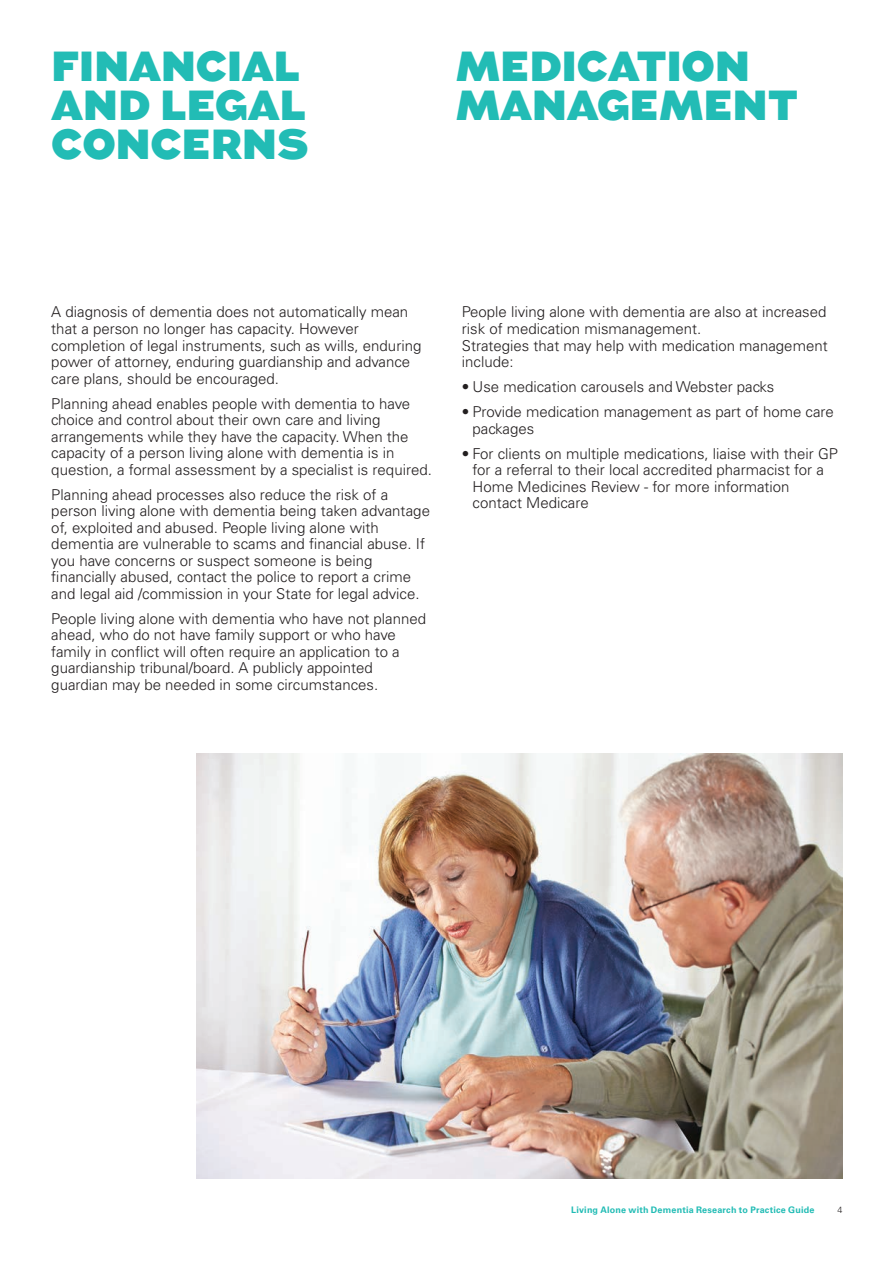
<style>
.page{position:relative;width:894px;height:1264px;background:#fff}
.page>*{position:absolute;margin:0;border:0;box-sizing:border-box;transform-origin:0 0}
.t1{font:900 42px/39px "Augustus";letter-spacing:-.01em;color:#22bcb5}
.t2{font:300 15px/16.5px "Univers";color:#231f20}
.t3{font:700 9px "Univers";letter-spacing:.02em;color:#22bcb5}
.t4{font:300 9px "Univers";color:#231f20}
</style>
<div class="page">
<img style="left:196px;top:753px;width:646px;height:425px">
<h1 class="t1" style="left:51px;top:47px;width:259px">FINANCIAL<br>AND LEGAL<br>CONCERNS</h1>
<h1 class="t1" style="left:455px;top:47px;width:344px">MEDICATION<br>MANAGEMENT</h1>
<p class="t2" style="left:51px;top:304px;width:371px">A diagnosis of dementia does not automatically mean that a person no longer has capacity. However completion of legal instruments, such as wills, enduring power of attorney, enduring guardianship and advance care plans, should be encouraged.</p>
<p class="t2" style="left:51px;top:395px;width:382px">Planning ahead enables people with dementia to have choice and control about their own care and living arrangements while they have the capacity. When the capacity of a person living alone with dementia is in question, a formal assessment by a specialist is required.</p>
<p class="t2" style="left:51px;top:486px;width:380px">Planning ahead processes also reduce the risk of a person living alone with dementia being taken advantage of, exploited and abused. People living alone with dementia are vulnerable to scams and financial abuse. If you have concerns or suspect someone is being financially abused, contact the police to report a crime and legal aid /commission in your State for legal advice.</p>
<p class="t2" style="left:51px;top:610px;width:376px">People living alone with dementia who have not planned ahead, who do not have family support or who have family in conflict will often require an application to a guardianship tribunal/board. A publicly appointed guardian may be needed in some circumstances.</p>
<p class="t2" style="left:462px;top:304px;width:367px">People living alone with dementia are also at increased risk of medication mismanagement.<br>Strategies that may help with medication management include:</p>
<p class="t2" style="left:462px;top:378px;width:314px">• Use medication carousels and Webster packs</p>
<p class="t2" style="left:472px;top:403px;width:363px;text-indent:-11px">• Provide medication management as part of home care packages</p>
<p class="t2" style="left:472px;top:445px;width:367px;text-indent:-11px">• For clients on multiple medications, liaise with their GP for a referral to their local accredited pharmacist for a Home Medicines Review - for more information contact Medicare</p>
<p class="t3" style="left:571px;top:1204px;width:245px">Living Alone with Dementia Research to Practice Guide</p>
<p class="t4" style="left:837px;top:1204px;width:7px">4</p>
</div>
